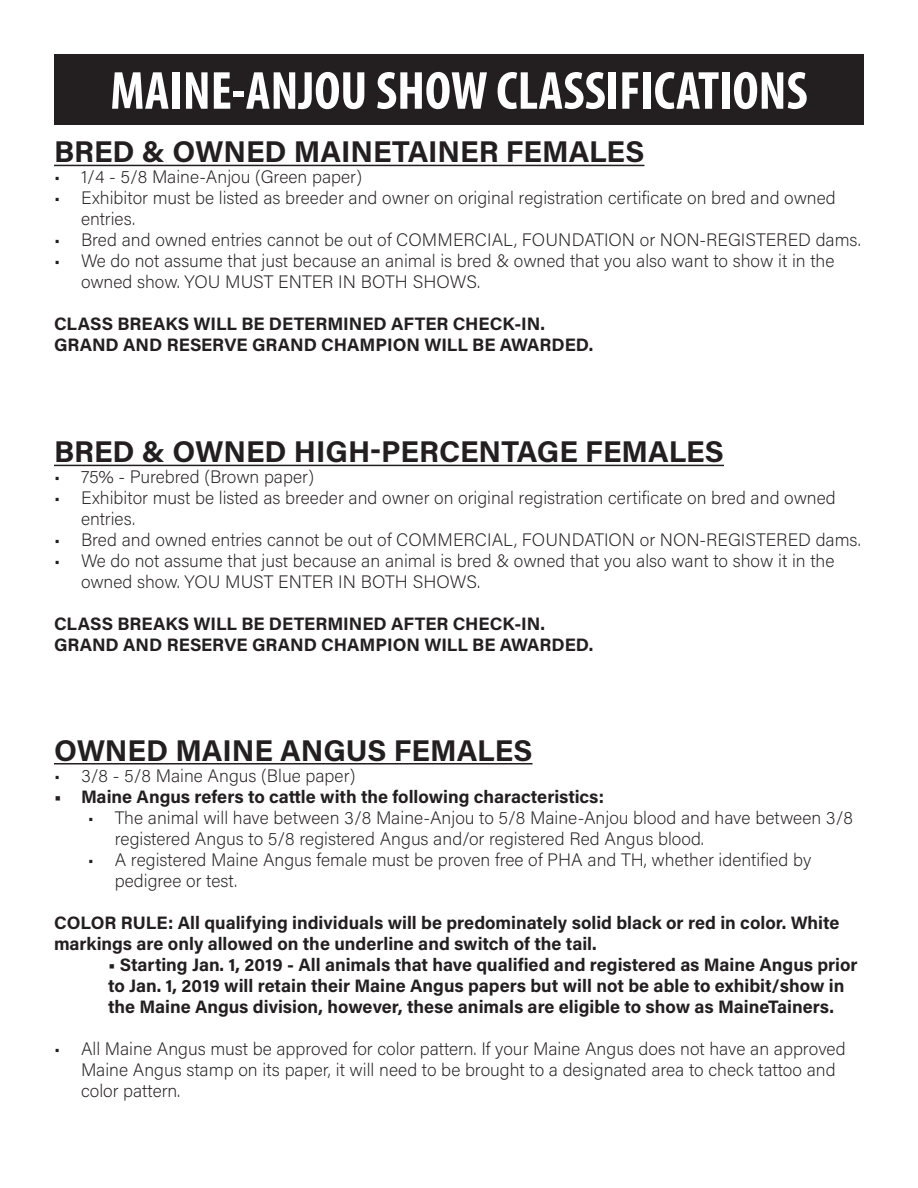
<style>
.page{position:relative;width:918px;height:1188px;background:#fff}
.page>*{position:absolute;margin:0;border:0;box-sizing:border-box;transform-origin:0 0}
.t1{font:700 condensed 54px "Myriad Pro";color:#fff}
.t2{font:700 30px "Acumin Pro";color:#231f20}
.t3{font:200 18px/21px "Acumin Pro";color:#231f20}
.t4{font:700 18px/21px "Acumin Pro";color:#231f20}
</style>
<div class="page">
<div style="left:54px;top:54px;width:810px;height:70px;background:#231f20"></div>
<hr style="left:54px;top:165px;width:590px;height:1px;background:#231f20">
<hr style="left:54px;top:465px;width:670px;height:1px;background:#231f20">
<hr style="left:54px;top:763px;width:479px;height:2px;background:#231f20">
<p class="t1" style="left:110px;top:57px;width:699px">MAINE-ANJOU SHOW CLASSIFICATIONS</p>
<p class="t2" style="left:54px;top:131px;width:592px">BRED &amp; OWNED MAINETAINER FEMALES</p>
<p class="t3" style="left:54px;top:166px;width:310px">• 1/4 - 5/8 Maine-Anjou (Green paper)</p>
<p class="t3" style="left:81px;top:187px;width:756px;text-indent:-27px">• Exhibitor must be listed as breeder and owner on original registration certificate on bred and owned entries.</p>
<p class="t3" style="left:54px;top:229px;width:808px">• Bred and owned entries cannot be out of COMMERCIAL, FOUNDATION or NON-REGISTERED dams.</p>
<p class="t3" style="left:81px;top:250px;width:755px;text-indent:-27px">• We do not assume that just because an animal is bred &amp; owned that you also want to show it in the owned show. YOU MUST ENTER IN BOTH SHOWS.</p>
<p class="t4" style="left:54px;top:313px;width:492px">CLASS BREAKS WILL BE DETERMINED AFTER CHECK-IN.</p>
<p class="t4" style="left:54px;top:334px;width:541px">GRAND AND RESERVE GRAND CHAMPION WILL BE AWARDED.</p>
<p class="t2" style="left:54px;top:431px;width:671px">BRED &amp; OWNED HIGH-PERCENTAGE FEMALES</p>
<p class="t3" style="left:54px;top:466px;width:262px">• 75% - Purebred (Brown paper)</p>
<p class="t3" style="left:81px;top:487px;width:756px;text-indent:-27px">• Exhibitor must be listed as breeder and owner on original registration certificate on bred and owned entries.</p>
<p class="t3" style="left:54px;top:529px;width:808px">• Bred and owned entries cannot be out of COMMERCIAL, FOUNDATION or NON-REGISTERED dams.</p>
<p class="t3" style="left:81px;top:550px;width:755px;text-indent:-27px">• We do not assume that just because an animal is bred &amp; owned that you also want to show it in the owned show. YOU MUST ENTER IN BOTH SHOWS.</p>
<p class="t4" style="left:54px;top:613px;width:492px">CLASS BREAKS WILL BE DETERMINED AFTER CHECK-IN.</p>
<p class="t4" style="left:54px;top:634px;width:541px">GRAND AND RESERVE GRAND CHAMPION WILL BE AWARDED.</p>
<p class="t2" style="left:54px;top:729px;width:480px">OWNED MAINE ANGUS FEMALES</p>
<p class="t3" style="left:54px;top:764px;width:303px">• 3/8 - 5/8 Maine Angus (Blue paper)</p>
<p class="t4" style="left:54px;top:785px;width:552px">• Maine Angus refers to cattle with the following characteristics:</p>
<p class="t3" style="left:115px;top:806px;width:740px;text-indent:-27px">• The animal will have between 3/8 Maine-Anjou to 5/8 Maine-Anjou blood and have between 3/8 registered Angus to 5/8 registered Angus and/or registered Red Angus blood.</p>
<p class="t3" style="left:115px;top:848px;width:698px;text-indent:-27px">• A registered Maine Angus female must be proven free of PHA and TH, whether identified by pedigree or test.</p>
<p class="t4" style="left:54px;top:911px;width:787px">COLOR RULE: All qualifying individuals will be predominately solid black or red in color. White markings are only allowed on the underline and switch of the tail.</p>
<p class="t4" style="left:108px;top:953px;width:751px">• Starting Jan. 1, 2019 - All animals that have qualified and registered as Maine Angus prior</p>
<p class="t4" style="left:108px;top:974px;width:738px">to Jan. 1, 2019 will retain their Maine Angus papers but will not be able to exhibit/show in the Maine Angus division, however, these animals are eligible to show as MaineTainers.</p>
<p class="t3" style="left:81px;top:1037px;width:766px;text-indent:-27px">• All Maine Angus must be approved for color pattern. If your Maine Angus does not have an approved<br>Maine Angus stamp on its paper, it will need to be brought to a designated area to check tattoo and color pattern.</p>
</div>
